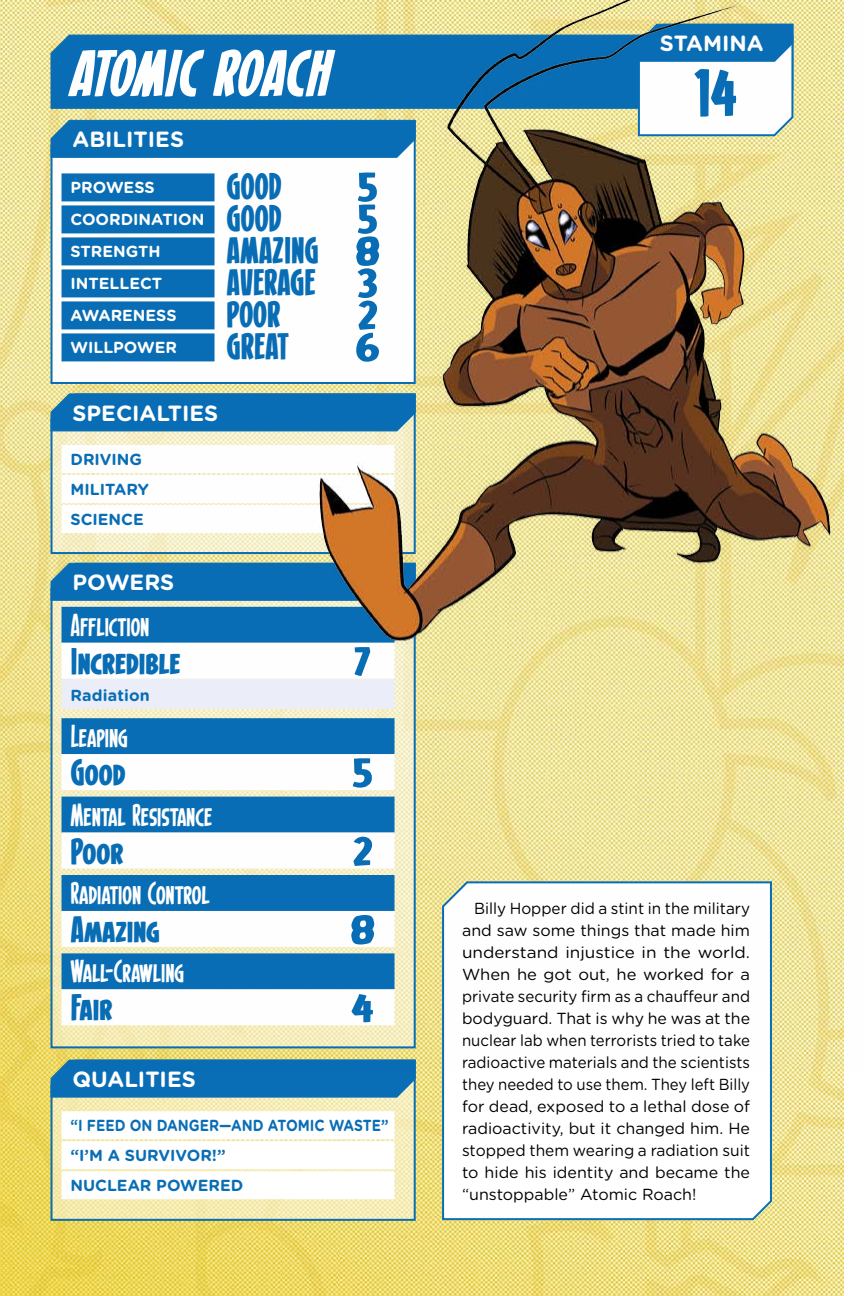
<style>
.page{position:relative;width:864px;height:1296px;background:#fff}
.page>*{position:absolute;margin:0;border:0;box-sizing:border-box;transform-origin:0 0}
.t1{font:92px "Secret Origins BB";color:#096eb5}
.t2{font:italic 88px "Secret Origins BB";color:#fff}
.t3{font:56px "Secret Origins BB";color:#096eb5;scale:1.4 1}
.t4{font:50px "Secret Origins BB";color:#096eb5}
.t5{font:44px "Secret Origins Condensed BB";color:#fff}
.t6{font:700 22px "Gotham Rounded";color:#fff}
.t7{font:16px/22px "Gotham Rounded";color:#000;text-align:justify;scale:.96 1}
.t8{font:700 16px/30px "Gotham Rounded";color:#096eb5;scale:.87 1}
.t9{font:700 16px "Gotham Rounded";color:#fff}
.t10{font:700 16px/30px "Gotham Rounded";color:#096eb5}
.s1{font-size:56px}
</style>
<div class="page">
<img style="left:0;top:1070px;width:844px;height:226px">
<svg style="left:50px;top:1070px;width:367px;height:226px"></svg>
<svg style="left:441px;top:1070px;width:332px;height:151px"></svg>
<img style="left:0;top:0;width:844px;height:1070px">
<h2 class="t2" style="left:70px;top:36px;width:262px">ATOMIC ROACH</h2>
<h3 class="t6" style="left:73px;top:124px;width:113px">ABILITIES</h3>
<p class="t9" style="left:71px;top:176px;width:86px">PROWESS</p>
<h3 class="t4" style="left:227px;top:166px;width:57px">GOOD</h3>
<h3 class="t3" style="left:357px;top:164px;width:16px">5</h3>
<p class="t9" style="left:71px;top:208px;width:135px">COORDINATION</p>
<h3 class="t4" style="left:227px;top:198px;width:57px">GOOD</h3>
<h3 class="t3" style="left:357px;top:196px;width:16px">5</h3>
<p class="t9" style="left:71px;top:240px;width:92px">STRENGTH</p>
<h3 class="t4" style="left:227px;top:230px;width:155px">AMAZING <span class="s1">8</span></h3>
<p class="t9" style="left:71px;top:272px;width:93px">INTELLECT</p>
<h3 class="t4" style="left:227px;top:262px;width:153px">AVERAGE <span class="s1">3</span></h3>
<p class="t9" style="left:71px;top:304px;width:108px">AWARENESS</p>
<h3 class="t4" style="left:227px;top:294px;width:55px">POOR</h3>
<h3 class="t3" style="left:357px;top:292px;width:16px">2</h3>
<p class="t9" style="left:71px;top:336px;width:108px">WILLPOWER</p>
<h3 class="t4" style="left:227px;top:326px;width:155px">GREAT <span class="s1">6</span></h3>
<h3 class="t6" style="left:73px;top:397px;width:147px">SPECIALTIES</h3>
<p class="t10" style="left:71px;top:444px;width:80px">DRIVING<br>MILITARY<br>SCIENCE</p>
<h3 class="t6" style="left:73px;top:566px;width:103px">POWERS</h3>
<h3 class="t5" style="left:71px;top:606px;width:80px">Affliction</h3>
<h3 class="t4" style="left:71px;top:640px;width:111px">Incredible</h3>
<h3 class="t3" style="left:354px;top:638px;width:13px">7</h3>
<p class="t10" style="left:71px;top:679px;width:81px">Radiation</p>
<h3 class="t5" style="left:71px;top:717px;width:59px">Leaping</h3>
<h3 class="t4" style="left:71px;top:751px;width:57px">Good</h3>
<h3 class="t3" style="left:352px;top:749px;width:16px">5</h3>
<h3 class="t5" style="left:71px;top:795px;width:143px">Mental Resistance</h3>
<h3 class="t4" style="left:71px;top:830px;width:54px">Poor</h3>
<h3 class="t3" style="left:352px;top:828px;width:16px">2</h3>
<h3 class="t5" style="left:71px;top:874px;width:141px">Radiation Control</h3>
<h3 class="t4" style="left:71px;top:908px;width:91px">Amazing</h3>
<h3 class="t3" style="left:350px;top:906px;width:19px">8</h3>
<h3 class="t5" style="left:71px;top:952px;width:115px">Wall-Crawling</h3>
<h3 class="t4" style="left:71px;top:987px;width:43px">Fair</h3>
<h3 class="t3" style="left:351px;top:984px;width:18px">4</h3>
<h3 class="t6" style="left:73px;top:1063px;width:125px">QUALITIES</h3>
<p class="t8" style="left:71px;top:1110px;width:367px">“I FEED ON DANGER—AND ATOMIC WASTE” “I’M A SURVIVOR!”<br>NUCLEAR POWERED</p>
<h3 class="t6" style="left:660px;top:27px;width:105px">STAMINA</h3>
<h1 class="t1" style="left:695px;top:54px;width:44px">14</h1>
<p class="t7" style="left:462px;top:897px;width:302px;text-indent:12px">Billy Hopper did a stint in the military and saw some things that made him understand injustice in the world.<br>When he got out, he worked for a private security firm as a chauffeur and bodyguard. That is why he was at the nuclear lab when terrorists tried to take radioactive materials and the scientists they needed to use them. They left Billy for dead, exposed to a lethal dose of radioactivity, but it changed him. He stopped them wearing a radiation suit to hide his identity and became the “unstoppable” Atomic Roach!</p>
</div>
